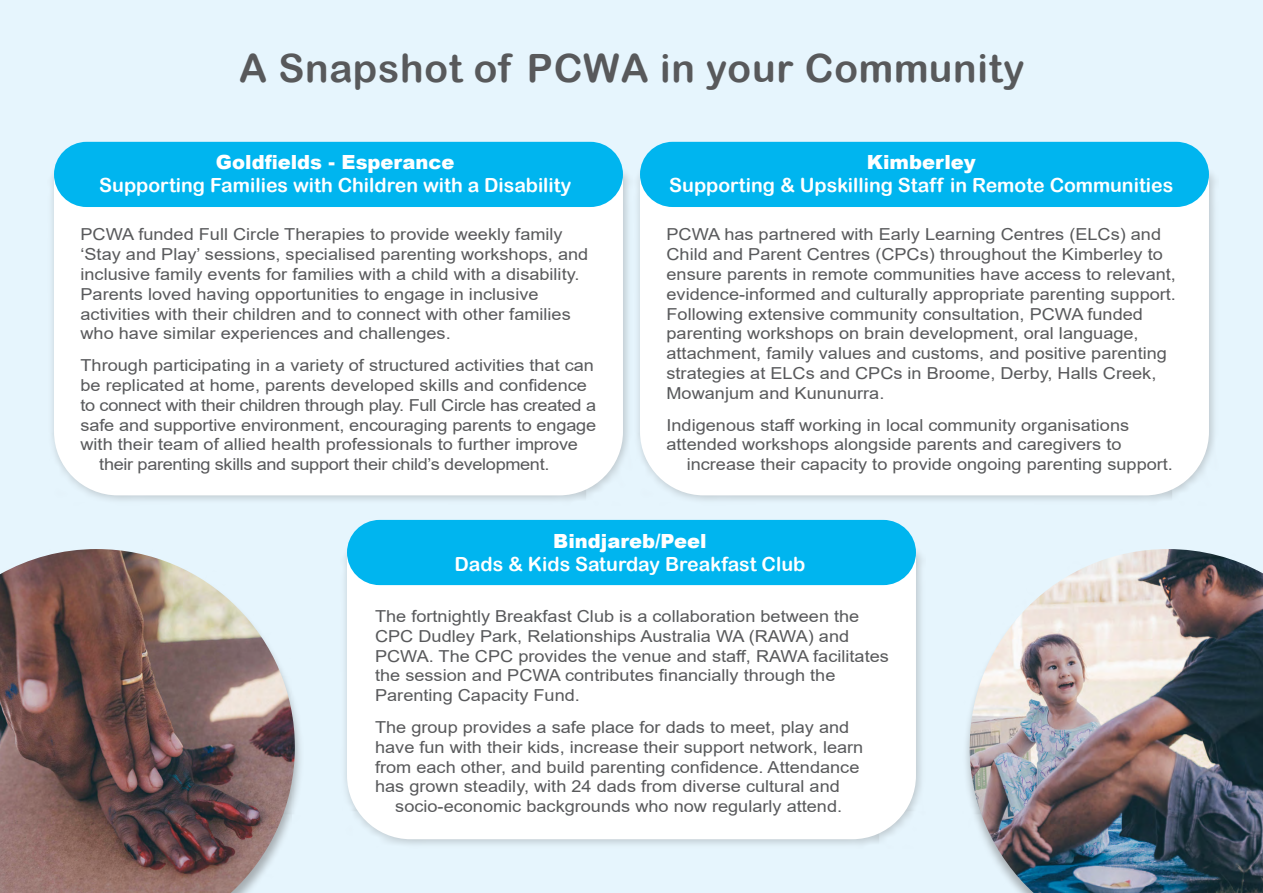
<style>
.page{position:relative;width:1263px;height:893px;background:#e6f5fd}
.page>*{position:absolute;margin:0;border:0;box-sizing:border-box;transform-origin:0 0}
.t1{font:39px "Arial Rounded MT Bold";letter-spacing:.02em;color:#58595b}
.t2{font:19.5px "Arial Rounded MT Bold";color:#fff}
.t3{font:900 19.5px "Arial";color:#fff}
.t4{font:16.5px/19.8px "Arial";color:#58595b;scale:1.1 1}
.t5{font:16.5px "Arial";letter-spacing:-.02em;color:#58595b;scale:1.1 1}
</style>
<div class="page">
<div style="left:47px;top:168px;width:585px;height:337px;background:#92979a;opacity:.5"></div>
<div style="left:54px;top:180px;width:569px;height:315px;background:#fff"></div>
<div style="left:340px;top:546px;width:585px;height:303px;background:#92979a;opacity:.5"></div>
<div style="left:347px;top:558px;width:569px;height:281px;background:#fff"></div>
<div style="left:633px;top:168px;width:585px;height:337px;background:#92979a;opacity:.5"></div>
<div style="left:640px;top:180px;width:569px;height:315px;background:#fff"></div>
<div style="left:54px;top:142px;width:569px;height:65px;background:#00b5ef;border-radius:33px"></div>
<div style="left:640px;top:142px;width:569px;height:65px;background:#00b5ef;border-radius:33px"></div>
<div style="left:347px;top:520px;width:569px;height:65px;background:#00b5ef;border-radius:33px"></div>
<div style="left:0;top:549px;width:304px;height:344px;background:#92979a;opacity:.75"></div>
<img style="left:0;top:549px;width:295px;height:344px">
<div style="left:962px;top:549px;width:301px;height:344px;background:#92979a;opacity:.75"></div>
<img style="left:970px;top:549px;width:293px;height:344px">
<h1 class="t1" style="left:239px;top:45px;width:787px">A Snapshot of PCWA in your Community</h1>
<p class="t3" style="left:216px;top:147px;width:240px">Goldfields - Esperance</p>
<p class="t2" style="left:99px;top:173px;width:474px">Supporting Families with Children with a Disability</p>
<p class="t4" style="left:81px;top:224px;width:463px">PCWA funded Full Circle Therapies to provide weekly family ‘Stay and Play’ sessions, specialised parenting workshops, and inclusive family events for families with a child with a disability.<br>Parents loved having opportunities to engage in inclusive activities with their children and to connect with other families who have similar experiences and challenges.</p>
<p class="t4" style="left:81px;top:355px;width:468px">Through participating in a variety of structured activities that can</p>
<p class="t4" style="left:81px;top:375px;width:462px">be replicated at home, parents developed skills and confidence</p>
<p class="t5" style="left:81px;top:394px;width:470px">to connect with their children through play. Full Circle has created a</p>
<p class="t4" style="left:81px;top:415px;width:470px">safe and supportive environment, encouraging parents to engage</p>
<p class="t4" style="left:81px;top:434px;width:454px">with their team of allied health professionals to further improve</p>
<p class="t5" style="left:99px;top:453px;width:411px">their parenting skills and support their child’s development.</p>
<p class="t3" style="left:867px;top:147px;width:110px">Kimberley</p>
<p class="t2" style="left:669px;top:173px;width:506px">Supporting &amp; Upskilling Staff in Remote Communities</p>
<p class="t4" style="left:666px;top:224px;width:465px">PCWA has partnered with Early Learning Centres (ELCs) and Child and Parent Centres (CPCs) throughout the Kimberley to ensure parents in remote communities have access to relevant, evidence-informed and culturally appropriate parenting support.<br>Following extensive community consultation, PCWA funded parenting workshops on brain development, oral language, attachment, family values and customs, and positive parenting strategies at ELCs and CPCs in Broome, Derby, Halls Creek, Mowanjum and Kununurra.</p>
<p class="t4" style="left:666px;top:415px;width:422px">Indigenous staff working in local community organisations</p>
<p class="t4" style="left:666px;top:434px;width:415px">attended workshops alongside parents and caregivers to</p>
<p class="t4" style="left:687px;top:454px;width:444px">increase their capacity to provide ongoing parenting support.</p>
<p class="t3" style="left:553px;top:526px;width:155px">Bindjareb/Peel</p>
<p class="t2" style="left:454px;top:553px;width:352px">Dads &amp; Kids Saturday Breakfast Club</p>
<p class="t4" style="left:375px;top:606px;width:469px">The fortnightly Breakfast Club is a collaboration between the CPC Dudley Park, Relationships Australia WA (RAWA) and PCWA. The CPC provides the venue and staff, RAWA facilitates the session and PCWA contributes financially through the Parenting Capacity Fund.</p>
<p class="t4" style="left:375px;top:717px;width:445px">The group provides a safe place for dads to meet, play and have fun with their kids, increase their support network, learn from each other, and build parenting confidence. Attendance has grown steadily, with 24 dads from diverse cultural and</p>
<p class="t4" style="left:395px;top:796px;width:408px">socio-economic backgrounds who now regularly attend.</p>
</div>
